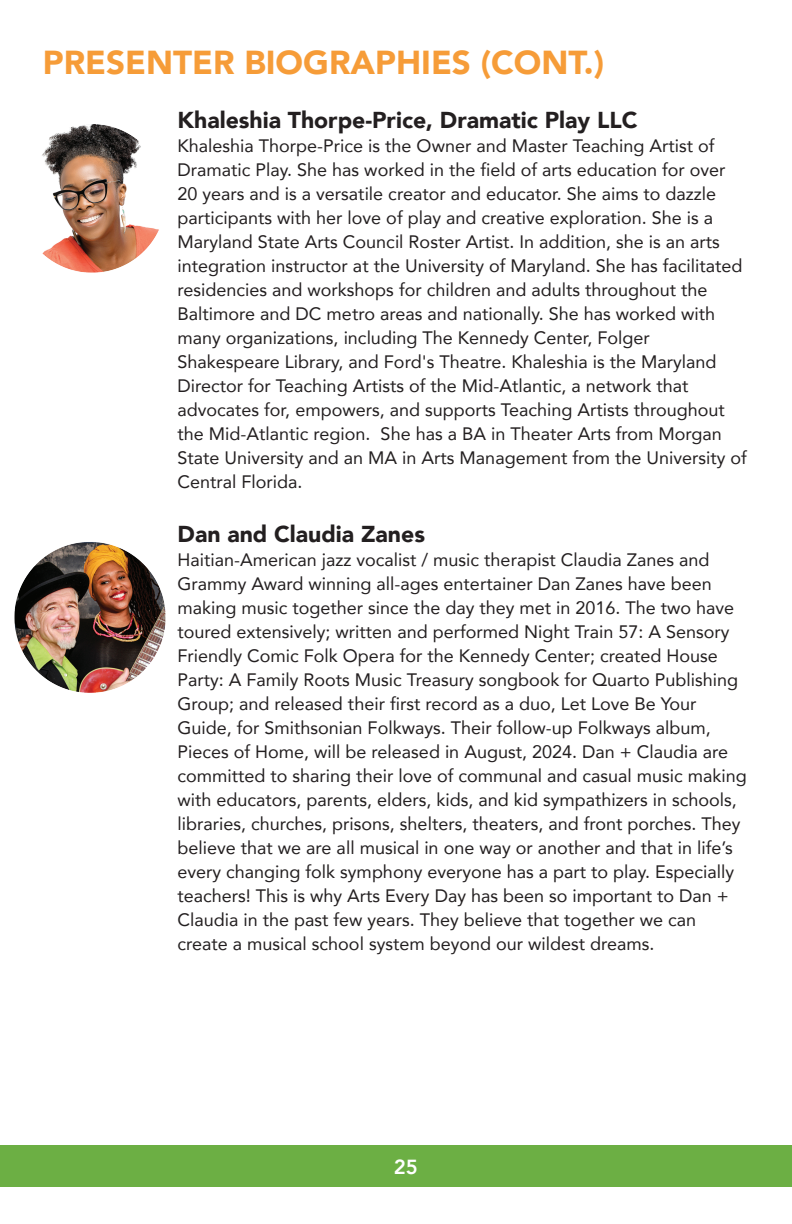
<style>
.page{position:relative;width:792px;height:1224px;background:#fff}
.page>*{position:absolute;margin:0;border:0;box-sizing:border-box;transform-origin:0 0}
.t1{font:900 33.2px "Avenir";color:rgb(245 145 34/.9)}
.t2{font:900 23px "Avenir";color:#231f20}
.t3{font:800 20.4px "Avenir";color:#fff}
.t4{font:18px/24px "Avenir";color:#231f20}
</style>
<div class="page">
<div style="left:0;top:1145px;width:792px;height:42px;background:#6caf44"></div>
<img style="left:42px;top:124px;width:117px;height:149px">
<img style="left:14px;top:542px;width:152px;height:151px">
<h1 class="t1" style="left:43px;top:34px;width:563px">PRESENTER BIOGRAPHIES (CONT.)</h1>
<p class="t2" style="left:178px;top:100px;width:461px">Khaleshia Thorpe-Price, Dramatic Play LLC</p>
<p class="t4" style="left:178px;top:133px;width:571px">Khaleshia Thorpe-Price is the Owner and Master Teaching Artist of Dramatic Play. She has worked in the field of arts education for over 20 years and is a versatile creator and educator. She aims to dazzle participants with her love of play and creative exploration. She is a Maryland State Arts Council Roster Artist. In addition, she is an arts integration instructor at the University of Maryland. She has facilitated residencies and workshops for children and adults throughout the Baltimore and DC metro areas and nationally. She has worked with many organizations, including The Kennedy Center, Folger Shakespeare Library, and Ford's Theatre. Khaleshia is the Maryland Director for Teaching Artists of the Mid-Atlantic, a network that advocates for, empowers, and supports Teaching Artists throughout the Mid-Atlantic region. She has a BA in Theater Arts from Morgan State University and an MA in Arts Management from the University of Central Florida.</p>
<p class="t2" style="left:178px;top:514px;width:249px">Dan and Claudia Zanes</p>
<p class="t4" style="left:178px;top:547px;width:571px">Haitian-American jazz vocalist / music therapist Claudia Zanes and Grammy Award winning all-ages entertainer Dan Zanes have been making music together since the day they met in 2016. The two have toured extensively; written and performed Night Train 57: A Sensory Friendly Comic Folk Opera for the Kennedy Center; created House Party: A Family Roots Music Treasury songbook for Quarto Publishing Group; and released their first record as a duo, Let Love Be Your Guide, for Smithsonian Folkways. Their follow-up Folkways album, Pieces of Home, will be released in August, 2024. Dan + Claudia are committed to sharing their love of communal and casual music making with educators, parents, elders, kids, and kid sympathizers in schools, libraries, churches, prisons, shelters, theaters, and front porches. They believe that we are all musical in one way or another and that in life’s every changing folk symphony everyone has a part to play. Especially teachers! This is why Arts Every Day has been so important to Dan + Claudia in the past few years. They believe that together we can create a musical school system beyond our wildest dreams.</p>
<p class="t3" style="left:394px;top:1151px;width:26px">25</p>
</div>
